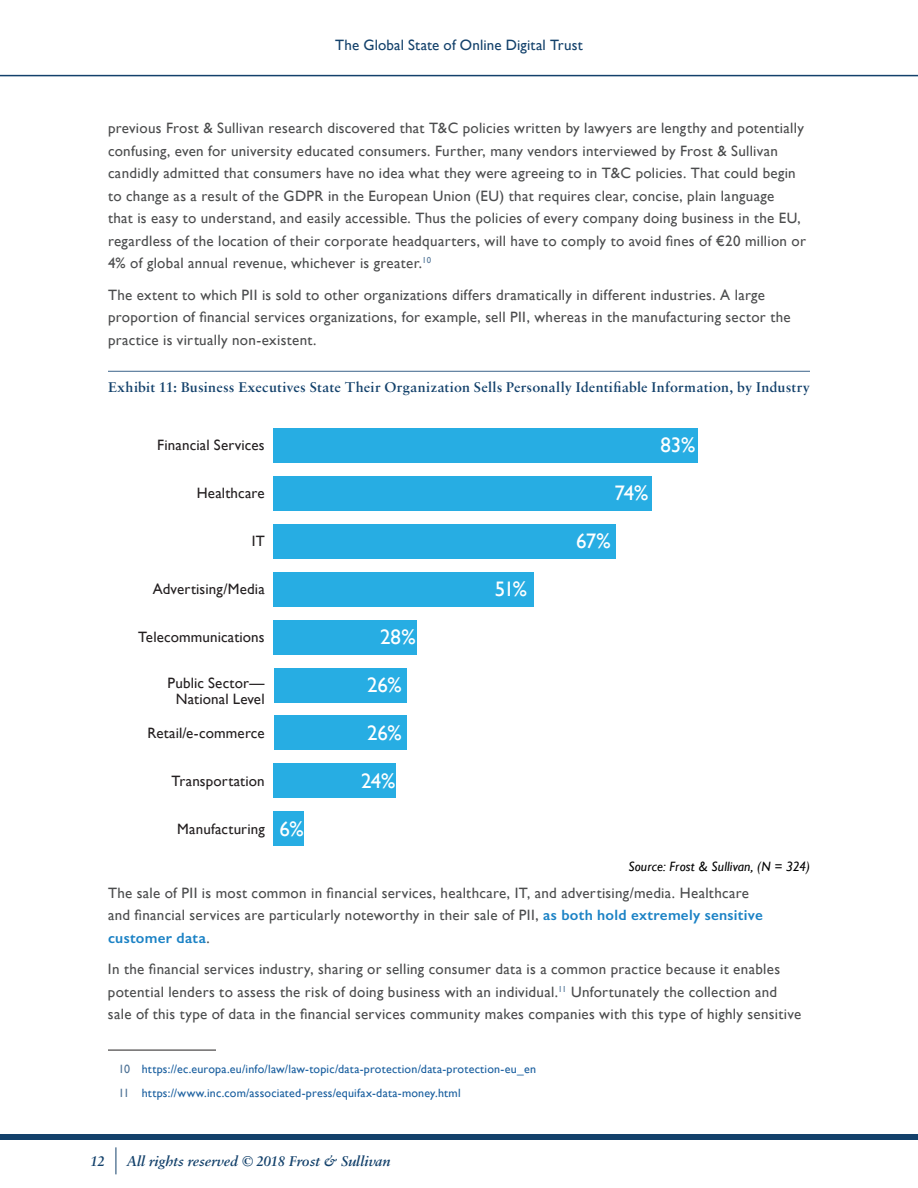
<style>
.page{position:relative;width:918px;height:1188px;background:#fff}
.page>*{position:absolute;margin:0;border:0;box-sizing:border-box;transform-origin:0 0}
.t1{font:21px "Gill Sans";letter-spacing:-.02em;color:#fff}
.Text_body{font:15px/22.5px "Gill Sans";letter-spacing:.02em;color:#4b4c4d}
.t2{font:15px/16.5px "Gill Sans";letter-spacing:.01em;color:#231f20;text-align:center}
.Figure{font:600 15px "Sabon MT Pro";letter-spacing:.015em;color:#13416b}
.t3{font:italic 600 15px "Sabon MT Pro";color:#13416b}
.t4{font:15px "Gill Sans";letter-spacing:.01em;color:#13416b}
.t5{font:italic 13.5px "Gill Sans";letter-spacing:.01em;color:#000}
.ENDNOTES_Body{font:12px "Gill Sans";letter-spacing:.015em;color:#175d9e}
.s1{font-weight:600;color:#1b82c5}
.s2{color:#507497}
</style>
<div class="page">
<div style="left:0;top:1134px;width:918px;height:5px;background:#13416b"></div>
<hr style="left:0;top:75px;width:918px;height:1px;background:#13416b">
<svg style="left:116px;top:1147px;width:1px;height:27px"></svg>
<hr style="left:108px;top:1050px;width:108px;height:1px;background:#231f20">
<hr style="left:108px;top:371px;width:702px;height:1px;background:#507497">
<div style="left:274px;top:428px;width:424px;height:35px;background:#27ade3"></div>
<div style="left:274px;top:476px;width:378px;height:35px;background:#27ade3"></div>
<div style="left:274px;top:524px;width:342px;height:35px;background:#27ade3"></div>
<div style="left:274px;top:572px;width:260px;height:35px;background:#27ade3"></div>
<div style="left:274px;top:620px;width:143px;height:34px;background:#27ade3"></div>
<div style="left:274px;top:668px;width:133px;height:34px;background:#27ade3"></div>
<div style="left:274px;top:716px;width:133px;height:34px;background:#27ade3"></div>
<div style="left:274px;top:764px;width:122px;height:34px;background:#27ade3"></div>
<div style="left:274px;top:812px;width:30px;height:34px;background:#27ade3"></div>
<p class="t4" style="left:335px;top:36px;width:249px">The Global State of Online Digital Trust</p>
<p class="Text_body" style="left:108px;top:117px;width:699px">previous Frost &amp; Sullivan research discovered that T&amp;C policies written by lawyers are lengthy and potentially confusing, even for university educated consumers. Further, many vendors interviewed by Frost &amp; Sullivan candidly admitted that consumers have no idea what they were agreeing to in T&amp;C policies. That could begin to change as a result of the GDPR in the European Union (EU) that requires clear, concise, plain language<br>that is easy to understand, and easily accessible. Thus the policies of every company doing business in the EU, regardless of the location of their corporate headquarters, will have to comply to avoid fines of €20 million or 4% of global annual revenue, whichever is greater.<sup>10</sup></p>
<p class="Text_body" style="left:108px;top:284px;width:684px">The extent to which PII is sold to other organizations differs dramatically in different industries. A large proportion of financial services organizations, for example, sell PII, whereas in the manufacturing sector the practice is virtually non-existent.</p>
<p class="Figure" style="left:108px;top:378px;width:704px">Exhibit 11: Business Executives State Their Organization Sells Personally Identifiable Information, by Industry</p>
<p class="t2" style="left:157px;top:437px;width:109px">Financial Services</p>
<p class="t1" style="left:660px;top:432px;width:36px">83%</p>
<p class="t2" style="left:197px;top:485px;width:69px">Healthcare</p>
<p class="t1" style="left:614px;top:480px;width:35px">74%</p>
<p class="t2" style="left:252px;top:533px;width:14px">IT</p>
<p class="t1" style="left:576px;top:528px;width:36px">67%</p>
<p class="t2" style="left:153px;top:581px;width:113px">Advertising/Media</p>
<p class="t1" style="left:495px;top:576px;width:34px">51%</p>
<p class="t2" style="left:138px;top:629px;width:128px">Telecommunications</p>
<p class="t2" style="left:168px;top:675px;width:99px">Public Sector—<br>National Level</p>
<p class="t2" style="left:147px;top:725px;width:119px">Retail/e-commerce</p>
<p class="t2" style="left:171px;top:773px;width:95px">Transportation</p>
<p class="t1" style="left:380px;top:624px;width:37px">28%</p>
<p class="t1" style="left:367px;top:672px;width:36px">26%</p>
<p class="t1" style="left:367px;top:720px;width:36px">26%</p>
<p class="t1" style="left:361px;top:768px;width:36px">24%</p>
<p class="t2" style="left:177px;top:821px;width:89px">Manufacturing</p>
<p class="t1" style="left:279px;top:816px;width:26px">6%</p>
<p class="t5" style="left:628px;top:858px;width:183px">Source: Frost &amp; Sullivan, (N = 324)</p>
<p class="Text_body" style="left:108px;top:882px;width:656px">The sale of PII is most common in financial services, healthcare, IT, and advertising/media. Healthcare and financial services are particularly noteworthy in their sale of PII, <span class="s1">as both hold extremely sensitive customer data</span>.</p>
<p class="Text_body" style="left:108px;top:958px;width:695px">In the financial services industry, sharing or selling consumer data is a common practice because it enables potential lenders to assess the risk of doing business with an individual.<sup>11</sup> Unfortunately the collection and sale of this type of data in the financial services community makes companies with this type of highly sensitive</p>
<p class="ENDNOTES_Body" style="left:118px;top:1062px;width:419px"><span class="s2">10</span> https://ec.europa.eu/info/law/law-topic/data-protection/data-protection-eu_en</p>
<p class="ENDNOTES_Body" style="left:119px;top:1086px;width:344px"><span class="s2">11</span> https://www.inc.com/associated-press/equifax-data-money.html</p>
<p class="t3" style="left:90px;top:1153px;width:16px">12</p>
<p class="t3" style="left:127px;top:1153px;width:265px">All rights reserved © 2018 Frost &amp; Sullivan</p>
</div>
